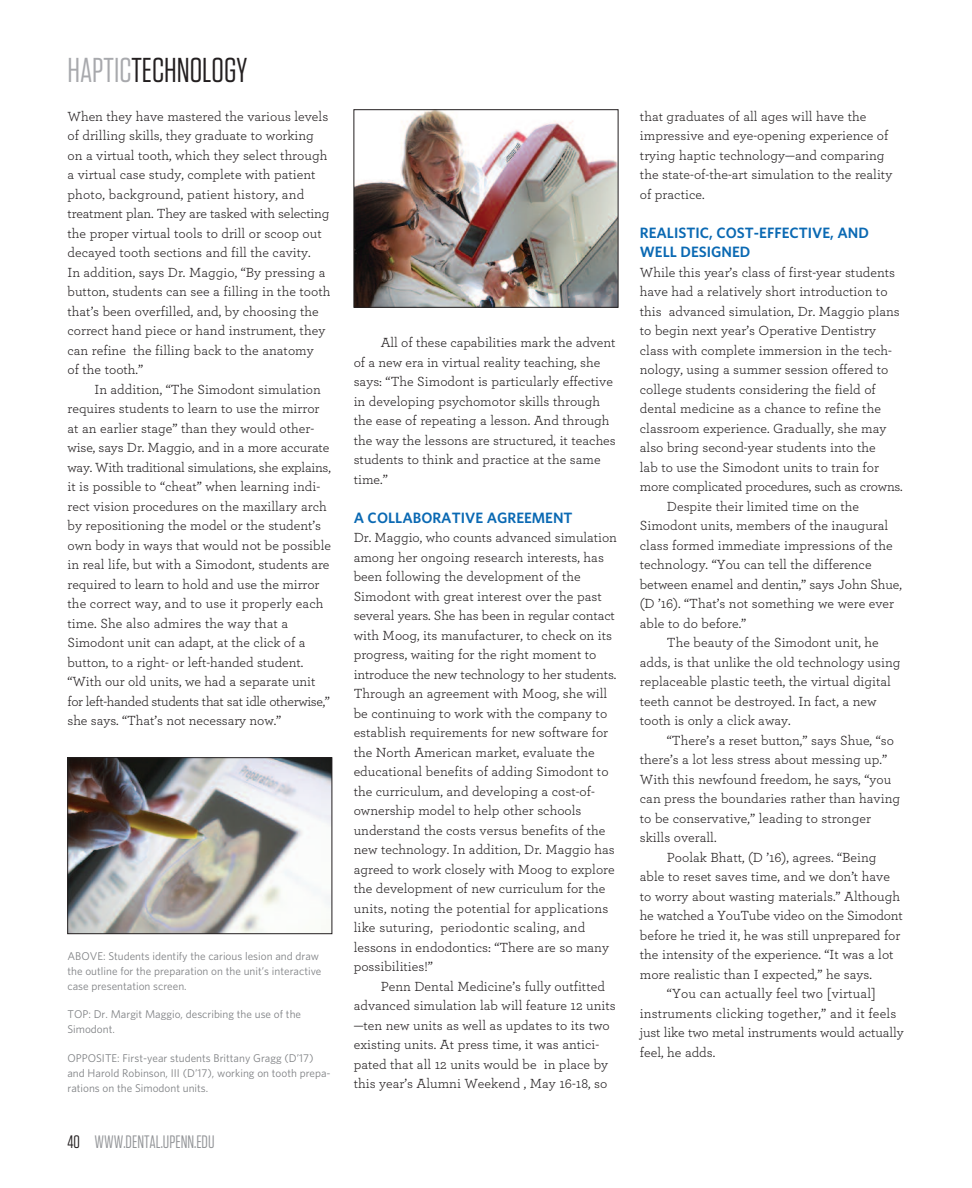
<style>
.page{position:relative;width:972px;height:1188px;background:#fff}
.page>*{position:absolute;margin:0;border:0;box-sizing:border-box;transform-origin:0 0}
.t1{font:34.5px "Tungsten";color:#231f20}
.t2{font:18px "Tungsten";color:#939598}
.t3{font:600 15px/19.5px "Whitney";color:#0a69b3}
.t4{font:13.8px/19.5px "Archer";color:#231f20}
.t5{font:11.25px/15px "Whitney";color:#808285}
.s1{color:#a8a9ad}
.s2{color:#231f20}
</style>
<div class="page">
<img style="left:70px;top:760px;width:260px;height:172px">
<div style="left:68px;top:758px;width:264px;height:176px;border:1px solid #231f20"></div>
<img style="left:356px;top:112px;width:260px;height:194px">
<div style="left:354px;top:110px;width:264px;height:198px;border:1px solid #231f20"></div>
<h1 class="t1" style="left:67px;top:57px;width:181px"><span class="s1">HAPTIC</span>TECHNOLOGY</h1>
<p class="t4" style="left:67px;top:108px;width:264px">When they have mastered the various levels of drilling skills, they graduate to working on a virtual tooth, which they select through a virtual case study, complete with patient photo, background, patient history, and treatment plan. They are tasked with selecting the proper virtual tools to drill or scoop out decayed tooth sections and fill the cavity.<br>In addition, says Dr. Maggio, “By pressing a button, students can see a filling in the tooth that’s been overfilled, and, by choosing the correct hand piece or hand instrument, they can refine the filling back to the anatomy<br>of the tooth.”</p>
<p class="t4" style="left:67px;top:381px;width:265px;text-indent:27px">In addition, “The Simodont simulation requires students to learn to use the mirror at an earlier stage” than they would other&shy;wise, says Dr. Maggio, and in a more accurate way. With traditional simulations, she explains, it is possible to “cheat” when learning indi&shy;rect vision procedures on the maxillary arch by repositioning the model or the student’s own body in ways that would not be possible in real life, but with a Simodont, students are required to learn to hold and use the mirror the correct way, and to use it properly each time. She also admires the way that a Simodont unit can adapt, at the click of a button, to a right- or left-handed student. “With our old units, we had a separate unit for left-handed students that sat idle otherwise,” she says. “That’s not necessary now.”</p>
<p class="t5" style="left:67px;top:948px;width:255px">ABOVE: Students identify the carious lesion and draw the outline for the preparation on the unit’s interactive case presentation screen.</p>
<p class="t5" style="left:67px;top:1007px;width:235px">TOP: Dr. Margit Maggio, describing the use of the<br>Simodont.</p>
<p class="t5" style="left:67px;top:1050px;width:265px">OPPOSITE: First-year students Brittany Gragg (D’17) and Harold Robinson, III (D’17), working on tooth prepa&shy;rations on the Simodont units.</p>
<h2 class="t2" style="left:67px;top:1136px;width:149px"><span class="s2">40</span> WWW.DENTAL.UPENN.EDU</h2>
<p class="t4" style="left:354px;top:334px;width:264px;text-indent:27px">All of these capabilities mark the advent of a new era in virtual reality teaching, she says: “The Simodont is particularly effective in developing psychomotor skills through the ease of repeating a lesson. And through the way the lessons are structured, it teaches students to think and practice at the same time.”</p>
<p class="t3" style="left:354px;top:508px;width:221px">A COLLABORATIVE AGREEMENT</p>
<p class="t4" style="left:354px;top:529px;width:265px">Dr. Maggio, who counts advanced simulation among her ongoing research interests, has been following the development of the Simodont with great interest over the past several years. She has been in regular contact with Moog, its manufacturer, to check on its progress, waiting for the right moment to introduce the new technology to her students.<br>Through an agreement with Moog, she will be continuing to work with the company to establish requirements for new software for the North American market, evaluate the educational benefits of adding Simodont to the curriculum, and developing a cost-of&shy;ownership model to help other schools understand the costs versus benefits of the new technology. In addition, Dr. Maggio has agreed to work closely with Moog to explore the development of new curriculum for the units, noting the potential for applications like suturing, periodontic scaling, and lessons in endodontics: “There are so many possibilities!”</p>
<p class="t4" style="left:354px;top:978px;width:264px;text-indent:27px">Penn Dental Medicine’s fully outfitted advanced simulation lab will feature 12 units —ten new units as well as updates to its two existing units. At press time, it was antici&shy;pated that all 12 units would be in place by this year’s Alumni Weekend , May 16-18, so</p>
<p class="t4" style="left:640px;top:108px;width:254px">that graduates of all ages will have the impressive and eye-opening experience of trying haptic technology—and comparing the state-of-the-art simulation to the reality of practice.</p>
<p class="t3" style="left:640px;top:223px;width:231px">REALISTIC, COST-EFFECTIVE, AND<br>WELL DESIGNED</p>
<p class="t4" style="left:640px;top:264px;width:257px">While this year’s class of first-year students</p>
<p class="t4" style="left:640px;top:283px;width:249px">have had a relatively short introduction to</p>
<p class="t4" style="left:640px;top:303px;width:261px">this advanced simulation, Dr. Maggio plans</p>
<p class="t4" style="left:640px;top:322px;width:238px">to begin next year’s Operative Dentistry</p>
<p class="t4" style="left:640px;top:342px;width:254px">class with complete immersion in the tech-</p>
<p class="t4" style="left:640px;top:361px;width:250px">nology, using a summer session offered to</p>
<p class="t4" style="left:640px;top:381px;width:237px">college students considering the field of</p>
<p class="t4" style="left:640px;top:400px;width:243px">dental medicine as a chance to refine the</p>
<p class="t4" style="left:640px;top:420px;width:248px">classroom experience. Gradually, she may</p>
<p class="t4" style="left:640px;top:439px;width:237px">also bring second-year students into the</p>
<p class="t4" style="left:640px;top:459px;width:241px">lab to use the Simodont units to train for</p>
<p class="t4" style="left:640px;top:478px;width:264px">more complicated procedures, such as crowns.</p>
<p class="t4" style="left:667px;top:498px;width:194px">Despite their limited time on the</p>
<p class="t4" style="left:640px;top:517px;width:250px">Simodont units, members of the inaugural</p>
<p class="t4" style="left:640px;top:537px;width:254px">class formed immediate impressions of the</p>
<p class="t4" style="left:640px;top:556px;width:233px">technology. “You can tell the difference</p>
<p class="t4" style="left:640px;top:576px;width:264px">between enamel and dentin,” says John Shue,</p>
<p class="t4" style="left:640px;top:595px;width:256px">(D ’16). “That’s not something we were ever</p>
<p class="t4" style="left:640px;top:615px;width:108px">able to do before.”</p>
<p class="t4" style="left:667px;top:634px;width:213px">The beauty of the Simodont unit, he</p>
<p class="t4" style="left:640px;top:654px;width:262px">adds, is that unlike the old technology using</p>
<p class="t4" style="left:640px;top:673px;width:253px">replaceable plastic teeth, the virtual digital</p>
<p class="t4" style="left:640px;top:693px;width:238px">teeth cannot be destroyed. In fact, a new</p>
<p class="t4" style="left:640px;top:712px;width:152px">tooth is only a click away.</p>
<p class="t4" style="left:667px;top:732px;width:229px">“There’s a reset button,” says Shue, “so</p>
<p class="t4" style="left:640px;top:751px;width:249px">there’s a lot less stress about messing up.”</p>
<p class="t4" style="left:640px;top:771px;width:253px">With this newfound freedom, he says, “you</p>
<p class="t4" style="left:640px;top:790px;width:262px">can press the boundaries rather than having</p>
<p class="t4" style="left:640px;top:810px;width:233px">to be conservative,” leading to stronger</p>
<p class="t4" style="left:640px;top:829px;width:78px">skills overall.</p>
<p class="t4" style="left:667px;top:849px;width:211px">Poolak Bhatt, (D ’16), agrees. “Being</p>
<p class="t4" style="left:640px;top:868px;width:252px">able to reset saves time, and we don’t have</p>
<p class="t4" style="left:640px;top:888px;width:262px">to worry about wasting materials.” Although</p>
<p class="t4" style="left:640px;top:907px;width:264px">he watched a YouTube video on the Simodont</p>
<p class="t4" style="left:640px;top:927px;width:262px">before he tried it, he was still unprepared for</p>
<p class="t4" style="left:640px;top:946px;width:255px">the intensity of the experience. “It was a lot</p>
<p class="t4" style="left:640px;top:966px;width:234px">more realistic than I expected,” he says.</p>
<p class="t4" style="left:667px;top:985px;width:211px">“You can actually feel two [virtual]</p>
<p class="t4" style="left:640px;top:1005px;width:258px">instruments clicking together,” and it feels</p>
<p class="t4" style="left:640px;top:1024px;width:265px">just like two metal instruments would actually</p>
<p class="t4" style="left:640px;top:1044px;width:77px">feel, he adds.</p>
</div>
